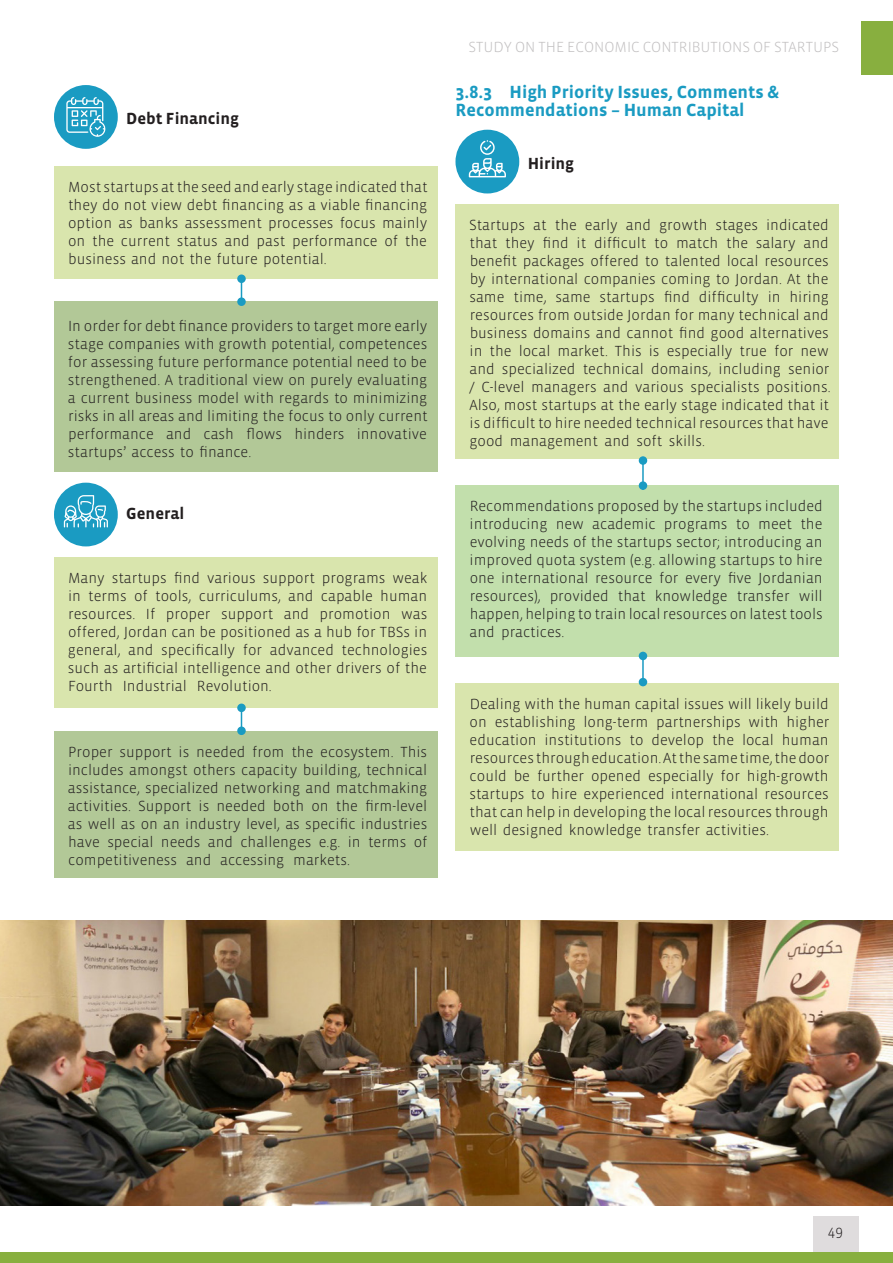
<style>
.page{position:relative;width:893px;height:1263px;background:#fff}
.page>*{position:absolute;margin:0;border:0;box-sizing:border-box;transform-origin:0 0}
.t1{font:700 18px/18px "Vista Sans";color:#1a9bc2}
.Main_txt{font:700 16.5px "Vista Sans";color:#231f20}
.Main_txt-2{font:300 15px/18px "Vista Sans";color:#231f20;text-align:justify}
.t2{font:300 15px "Vista Sans";color:#c2c0c1}
</style>
<div class="page">
<div style="left:813px;top:1216px;width:46px;height:47px;background:#dfdcdd"></div>
<div style="left:0;top:1252px;width:893px;height:11px;background:#88af3f"></div>
<div style="left:861px;top:21px;width:32px;height:53px;background:#88af3f"></div>
<div style="left:54px;top:166px;width:383px;height:113px;background:#d9e5ad"></div>
<div style="left:54px;top:301px;width:383px;height:171px;background:#b2c897"></div>
<div style="left:54px;top:557px;width:383px;height:150px;background:#d9e5ad"></div>
<div style="left:54px;top:731px;width:383px;height:147px;background:#b2c897"></div>
<div style="left:455px;top:204px;width:384px;height:255px;background:#d9e5ad"></div>
<div style="left:455px;top:485px;width:384px;height:172px;background:#c2dfac"></div>
<div style="left:455px;top:683px;width:384px;height:168px;background:#d9e5ad"></div>
<img style="left:0;top:921px;width:893px;height:284px">
<div style="left:54px;top:85px;width:64px;height:64px;background:#1a9bc2;border-radius:50%"></div>
<svg style="left:66px;top:97px;width:39px;height:40px"></svg>
<div style="left:54px;top:483px;width:64px;height:63px;background:#1a9bc2;border-radius:50%"></div>
<svg style="left:64px;top:495px;width:44px;height:32px"></svg>
<div style="left:455px;top:130px;width:64px;height:63px;background:#1a9bc2;border-radius:50%"></div>
<svg style="left:469px;top:140px;width:37px;height:37px"></svg>
<svg style="left:241px;top:283px;width:1px;height:14px"></svg>
<div style="left:237px;top:297px;width:9px;height:9px;background:#1a9bc2;border-radius:50%"></div>
<div style="left:237px;top:274px;width:9px;height:9px;background:#1a9bc2;border-radius:50%"></div>
<svg style="left:241px;top:712px;width:1px;height:14px"></svg>
<svg style="left:237px;top:726px;width:9px;height:9px"></svg>
<svg style="left:237px;top:703px;width:9px;height:9px"></svg>
<hr style="left:642px;top:659px;width:2px;height:20px;background:#1a9bc2">
<div style="left:639px;top:678px;width:8px;height:8px;background:#1a9bc2;border-radius:50%"></div>
<div style="left:639px;top:652px;width:8px;height:8px;background:#1a9bc2;border-radius:50%"></div>
<hr style="left:642px;top:460px;width:2px;height:30px;background:#1a9bc2">
<div style="left:639px;top:481px;width:8px;height:9px;background:#1a9bc2;border-radius:50%"></div>
<div style="left:639px;top:456px;width:8px;height:9px;background:#1a9bc2;border-radius:50%"></div>
<p class="Main_txt" style="left:126px;top:110px;width:114px">Debt Financing</p>
<p class="Main_txt-2" style="left:68px;top:179px;width:361px">Most startups at the seed and early stage indicated that they do not view debt financing as a viable financing option as banks assessment processes focus mainly on the current status and past performance of the business and not the future potential.</p>
<p class="Main_txt-2" style="left:68px;top:318px;width:361px">In order for debt finance providers to target more early stage companies with growth potential, competences for assessing future performance potential need to be strengthened. A traditional view on purely evaluating a current business model with regards to minimizing risks in all areas and limiting the focus to only current performance and cash flows hinders innovative startups’ access to finance.</p>
<p class="Main_txt" style="left:126px;top:505px;width:59px">General</p>
<p class="Main_txt-2" style="left:68px;top:570px;width:361px">Many startups find various support programs weak in terms of tools, curriculums, and capable human resources. If proper support and promotion was offered, Jordan can be positioned as a hub for TBSs in general, and specifically for advanced technologies such as artificial intelligence and other drivers of the Fourth Industrial Revolution.</p>
<p class="Main_txt-2" style="left:68px;top:743px;width:361px">Proper support is needed from the ecosystem. This includes amongst others capacity building, technical assistance, specialized networking and matchmaking activities. Support is needed both on the firm-level as well as on an industry level, as specific industries have special needs and challenges e.g. in terms of competitiveness and accessing markets.</p>
<p class="t2" style="left:468px;top:39px;width:372px">STUDY ON THE ECONOMIC CONTRIBUTIONS OF STARTUPS</p>
<p class="t1" style="left:455px;top:84px;width:325px">3.8.3 High Priority Issues, Comments &amp;<br>Recommendations – Human Capital</p>
<p class="Main_txt" style="left:528px;top:155px;width:48px">Hiring</p>
<p class="Main_txt-2" style="left:469px;top:217px;width:363px;text-align:left">Startups at the early and growth stages indicated that they find it difficult to match the salary and benefit packages offered to talented local resources by international companies coming to Jordan. At the same time, same startups find difficulty in hiring resources from outside Jordan for many technical and business domains and cannot find good alternatives in the local market. This is especially true for new and specialized technical domains, including senior / C-level managers and various specialists positions.<br>Also, most startups at the early stage indicated that it is difficult to hire needed technical resources that have good management and soft skills.</p>
<p class="Main_txt-2" style="left:469px;top:497px;width:355px">Recommendations proposed by the startups included introducing new academic programs to meet the evolving needs of the startups sector; introducing an improved quota system (e.g. allowing startups to hire one international resource for every five Jordanian resources), provided that knowledge transfer will happen, helping to train local resources on latest tools and practices.</p>
<p class="Main_txt-2" style="left:469px;top:695px;width:362px">Dealing with the human capital issues will likely build on establishing long-term partnerships with higher education institutions to develop the local human resources through education. At the same time, the door could be further opened especially for high-growth startups to hire experienced international resources that can help in developing the local resources through well designed knowledge transfer activities.</p>
<p class="Main_txt-2" style="left:828px;top:1222px;width:16px">49</p>
</div>
